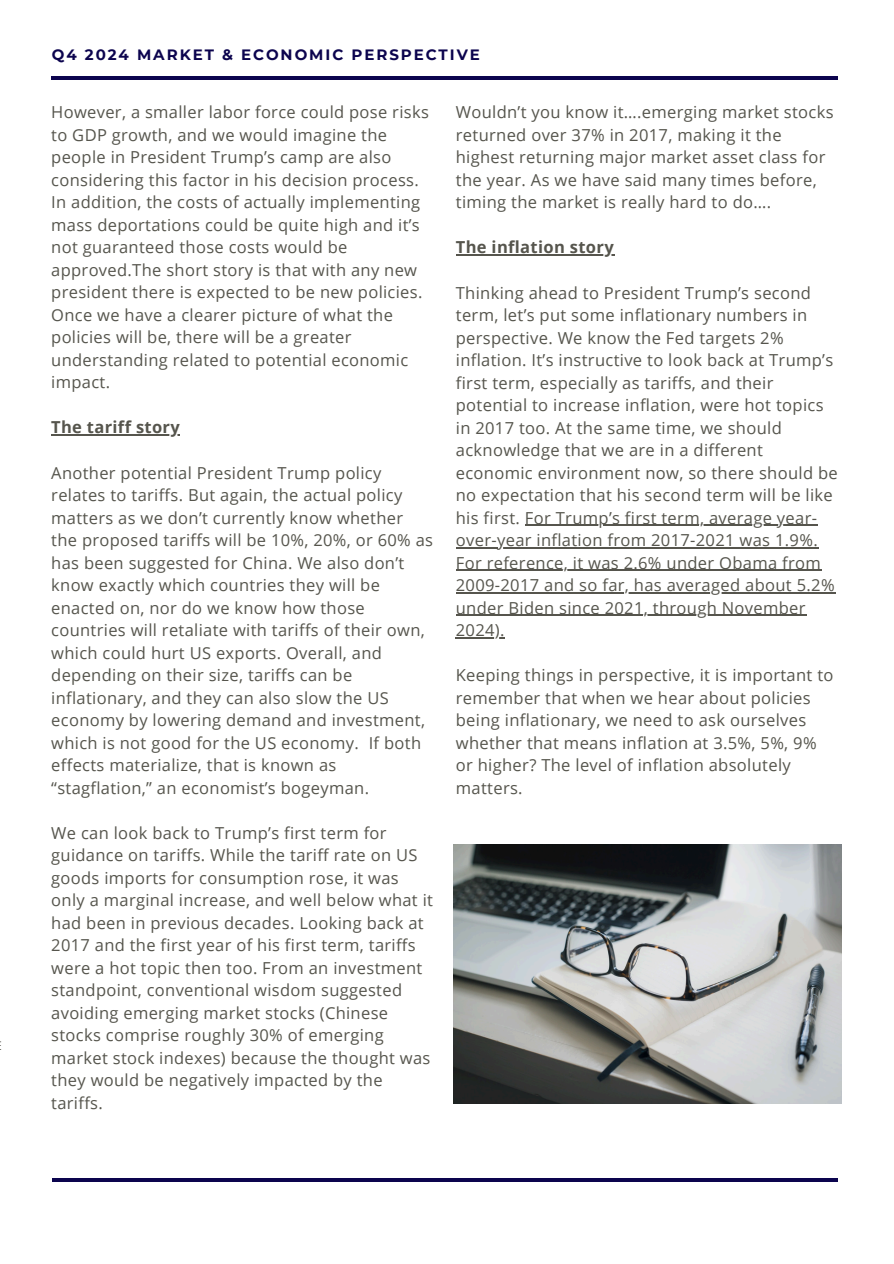
<style>
.page{position:relative;width:894px;height:1264px;background:#fff}
.page>*{position:absolute;margin:0;border:0;box-sizing:border-box;transform-origin:0 0}
.t1{font:16.5px/22.5px "Open Sans";letter-spacing:.02em;color:#56554d}
.t2{font:700 16.5px "Open Sans";letter-spacing:.02em;color:#56554d}
.t3{font:700 15px "Montserrat";letter-spacing:.13em;color:#0c044e}
</style>
<div class="page">
<hr style="left:51px;top:76px;width:786px;height:4px;background:#0c044e">
<hr style="left:53px;top:1178px;width:784px;height:3px;background:#0c044e">
<img style="left:453px;top:844px;width:388px;height:259px">
<hr style="left:51px;top:434px;width:129px;height:2px;background:#56554d">
<hr style="left:455px;top:254px;width:159px;height:2px;background:#56554d">
<hr style="left:525px;top:524px;width:292px;height:2px;background:#56554d">
<hr style="left:455px;top:547px;width:363px;height:1px;background:#56554d">
<hr style="left:455px;top:569px;width:366px;height:2px;background:#56554d">
<hr style="left:455px;top:592px;width:380px;height:1px;background:#56554d">
<hr style="left:455px;top:614px;width:351px;height:2px;background:#56554d">
<hr style="left:455px;top:637px;width:50px;height:1px;background:#56554d">
<h3 class="t3" style="left:52px;top:46px;width:429px">Q4 2024 MARKET &amp; ECONOMIC PERSPECTIVE</h3>
<h1 class="t1" style="left:51px;top:101px;width:379px">However, a smaller labor force could pose risks to GDP growth, and we would imagine the people in President Trump’s camp are also considering this factor in his decision process.<br>In addition, the costs of actually implementing mass deportations could be quite high and it’s not guaranteed those costs would be approved.The short story is that with any new president there is expected to be new policies.<br>Once we have a clearer picture of what the policies will be, there will be a greater understanding related to potential economic impact.</h1>
<p class="t2" style="left:51px;top:416px;width:130px">The tariff story</p>
<h3 class="t1" style="left:51px;top:461px;width:383px">Another potential President Trump policy relates to tariffs. But again, the actual policy matters as we don’t currently know whether<br>the proposed tariffs will be 10%, 20%, or 60% as has been suggested for China. We also don’t know exactly which countries they will be enacted on, nor do we know how those countries will retaliate with tariffs of their own, which could hurt US exports. Overall, and depending on their size, tariffs can be inflationary, and they can also slow the US economy by lowering demand and investment, which is not good for the US economy. If both effects materialize, that is known as “stagflation,” an economist’s bogeyman.</h3>
<h2 class="t1" style="left:51px;top:821px;width:383px">We can look back to Trump’s first term for guidance on tariffs. While the tariff rate on US goods imports for consumption rose, it was only a marginal increase, and well below what it had been in previous decades. Looking back at 2017 and the first year of his first term, tariffs were a hot topic then too. From an investment standpoint, conventional wisdom suggested avoiding emerging market stocks (Chinese stocks comprise roughly 30% of emerging market stock indexes) because the thought was they would be negatively impacted by the tariffs.</h2>
<h3 class="t1" style="left:455px;top:101px;width:379px">Wouldn’t you know it….emerging market stocks returned over 37% in 2017, making it the highest returning major market asset class for the year. As we have said many times before, timing the market is really hard to do….</h3>
<h3 class="t2" style="left:455px;top:236px;width:159px">The inflation story</h3>
<h2 class="t1" style="left:455px;top:281px;width:383px">Thinking ahead to President Trump’s second term, let’s put some inflationary numbers in perspective. We know the Fed targets 2% inflation. It’s instructive to look back at Trump’s first term, especially as tariffs, and their potential to increase inflation, were hot topics in 2017 too. At the same time, we should acknowledge that we are in a different economic environment now, so there should be no expectation that his second term will be like his first. For Trump’s first term, average year-</h2>
<h3 class="t1" style="left:455px;top:528px;width:363px">over-year inflation from 2017-2021 was 1.9%.</h3>
<p class="t1" style="left:455px;top:551px;width:366px">For reference, it was 2.6% under Obama from</p>
<p class="t1" style="left:455px;top:573px;width:380px">2009-2017 and so far, has averaged about 5.2%</p>
<p class="t1" style="left:455px;top:596px;width:351px">under Biden since 2021, through November</p>
<p class="t1" style="left:455px;top:618px;width:50px">2024).</p>
<p class="t1" style="left:455px;top:663px;width:379px">Keeping things in perspective, it is important to remember that when we hear about policies being inflationary, we need to ask ourselves whether that means inflation at 3.5%, 5%, 9% or higher? The level of inflation absolutely matters.</p>
</div>
